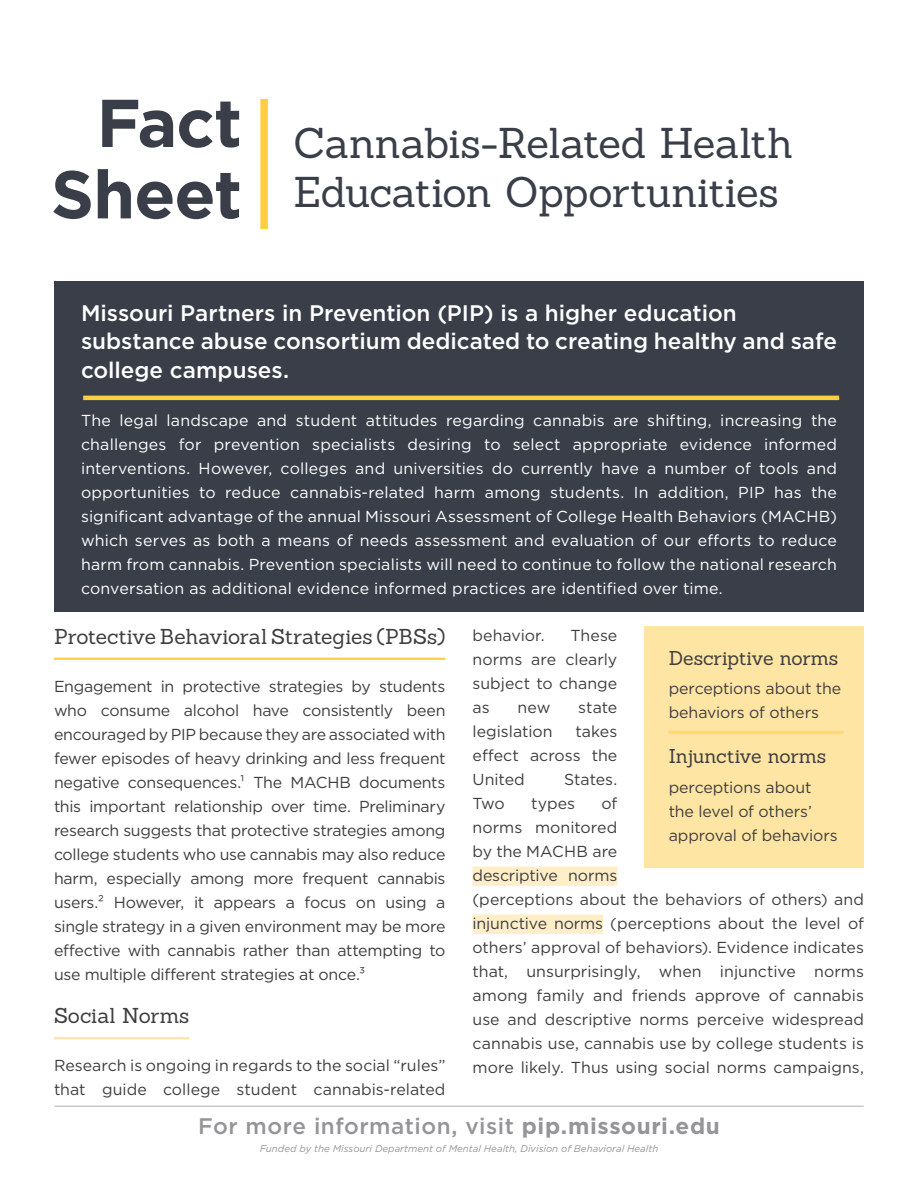
<style>
.page{position:relative;width:918px;height:1188px;background:#fff}
.page>*{position:absolute;margin:0;border:0;box-sizing:border-box;transform-origin:0 0}
.t1{font:700 67.5px "Gotham";letter-spacing:-.015em;color:#393e49}
.t2{font:42px/49.5px "Sanchez";letter-spacing:-.01em;color:#393e49}
.t3{font:500 22.5px/28.5px "Gotham";color:#fff}
.t4{font:500 22.5px "Gotham";letter-spacing:.02em;color:#939598}
.t5{font:21px "Sanchez";color:#3e3e3f}
.t6{font:19.5px "Sanchez";color:#3e3e3f}
.t7{font:15.9px/24px "Gotham";color:#3e3e3f}
.t8{font:15.9px/24px "Gotham";letter-spacing:.01em;color:#fff;text-align:justify}
.t9{font:italic 9.75px "Gotham";color:#939598}
.s1{font-weight:700}
</style>
<div class="page">
<hr style="left:55px;top:1106px;width:808px;height:1px;background:#c7c8ca">
<div style="left:54px;top:281px;width:810px;height:330px;background:#393e49"></div>
<hr style="left:83px;top:396px;width:756px;height:4px;background:#ffcd41">
<hr style="left:54px;top:658px;width:392px;height:2px;background:#ffcd41">
<hr style="left:54px;top:1037px;width:135px;height:2px;background:#ffe5a3">
<div style="left:472px;top:866px;width:145px;height:20px;background:#ffefc8"></div>
<div style="left:472px;top:914px;width:131px;height:20px;background:#ffefc8"></div>
<div style="left:260px;top:99px;width:8px;height:130px;background:#ffcd41"></div>
<div style="left:644px;top:627px;width:220px;height:241px;background:#ffe5a3"></div>
<hr style="left:668px;top:731px;width:175px;height:3px;background:#ffd875">
<p class="t1" style="left:97px;top:78px;width:147px">Fact</p>
<p class="t1" style="left:51px;top:150px;width:193px">Sheet</p>
<p class="t2" style="left:294px;top:118px;width:501px">Cannabis-Related Health<br>Education Opportunities</p>
<p class="t3" style="left:81px;top:298px;width:657px">Missouri Partners in Prevention (PIP) is a higher education</p>
<p class="t3" style="left:81px;top:327px;width:757px">substance abuse consortium dedicated to creating healthy and safe college campuses.</p>
<p class="t8" style="left:81px;top:408px;width:758px">The legal landscape and student attitudes regarding cannabis are shifting, increasing the challenges for prevention specialists desiring to select appropriate evidence informed interventions. However, colleges and universities do currently have a number of tools and opportunities to reduce cannabis-related harm among students. In addition, PIP has the significant advantage of the annual Missouri Assessment of College Health Behaviors (MACHB) which serves as both a means of needs assessment and evaluation of our efforts to reduce harm from cannabis. Prevention specialists will need to continue to follow the national research conversation as additional evidence informed practices are identified over time.</p>
<p class="t5" style="left:54px;top:623px;width:393px">Protective Behavioral Strategies (PBSs)</p>
<p class="t7" style="left:54px;top:674px;width:393px;text-align:justify">Engagement in protective strategies by students who consume alcohol have consistently been encouraged by PIP because they are associated with fewer episodes of heavy drinking and less frequent negative consequences.¹ The MACHB documents this important relationship over time. Preliminary research suggests that protective strategies among college students who use cannabis may also reduce harm, especially among more frequent cannabis users.² However, it appears a focus on using a single strategy in a given environment may be more effective with cannabis rather than attempting to use multiple different strategies at once.³</p>
<p class="t5" style="left:54px;top:1002px;width:137px">Social Norms</p>
<p class="t7" style="left:54px;top:1053px;width:393px">Research is ongoing in regards to the social “rules” that guide college student cannabis-related</p>
<p class="t7" style="left:472px;top:623px;width:146px;text-align:justify;text-indent:98px">These norms are clearly subject to change as</p>
<p class="t7" style="left:472px;top:623px;width:74px">behavior.</p>
<p class="t6" style="left:669px;top:646px;width:171px">Descriptive norms</p>
<p class="t7" style="left:669px;top:676px;width:174px">perceptions about the behaviors of others</p>
<p class="t6" style="left:669px;top:743px;width:159px">Injunctive norms</p>
<p class="t7" style="left:669px;top:775px;width:144px">perceptions about</p>
<p class="t7" style="left:669px;top:799px;width:170px">the level of others’ approval of behaviors</p>
<p class="t7" style="left:518px;top:695px;width:34px">new</p>
<p class="t7" style="left:578px;top:695px;width:41px">state</p>
<p class="t7" style="left:472px;top:719px;width:82px">legislation</p>
<p class="t7" style="left:472px;top:719px;width:146px;text-align:justify;text-indent:103px">takes effect across the United</p>
<p class="t7" style="left:564px;top:767px;width:55px">States.</p>
<p class="t7" style="left:472px;top:791px;width:393px;text-indent:129px">of<br>norms monitored<br>by the MACHB are<br>descriptive norms<br>(perceptions about the behaviors of others) and injunctive norms (perceptions about the level of others’ approval of behaviors). Evidence indicates that, unsurprisingly, when injunctive norms among family and friends approve of cannabis use and descriptive norms perceive widespread cannabis use, cannabis use by college students is more likely. Thus using social norms campaigns,</p>
<p class="t7" style="left:472px;top:791px;width:34px">Two</p>
<p class="t7" style="left:531px;top:791px;width:46px">types</p>
<h3 class="t4" style="left:198px;top:1112px;width:523px">For more information, visit <span class="s1">pip.missouri.edu</span></h3>
<p class="t9" style="left:260px;top:1143px;width:400px">Funded by the Missouri Department of Mental Health, Division of Behavioral Health</p>
</div>
